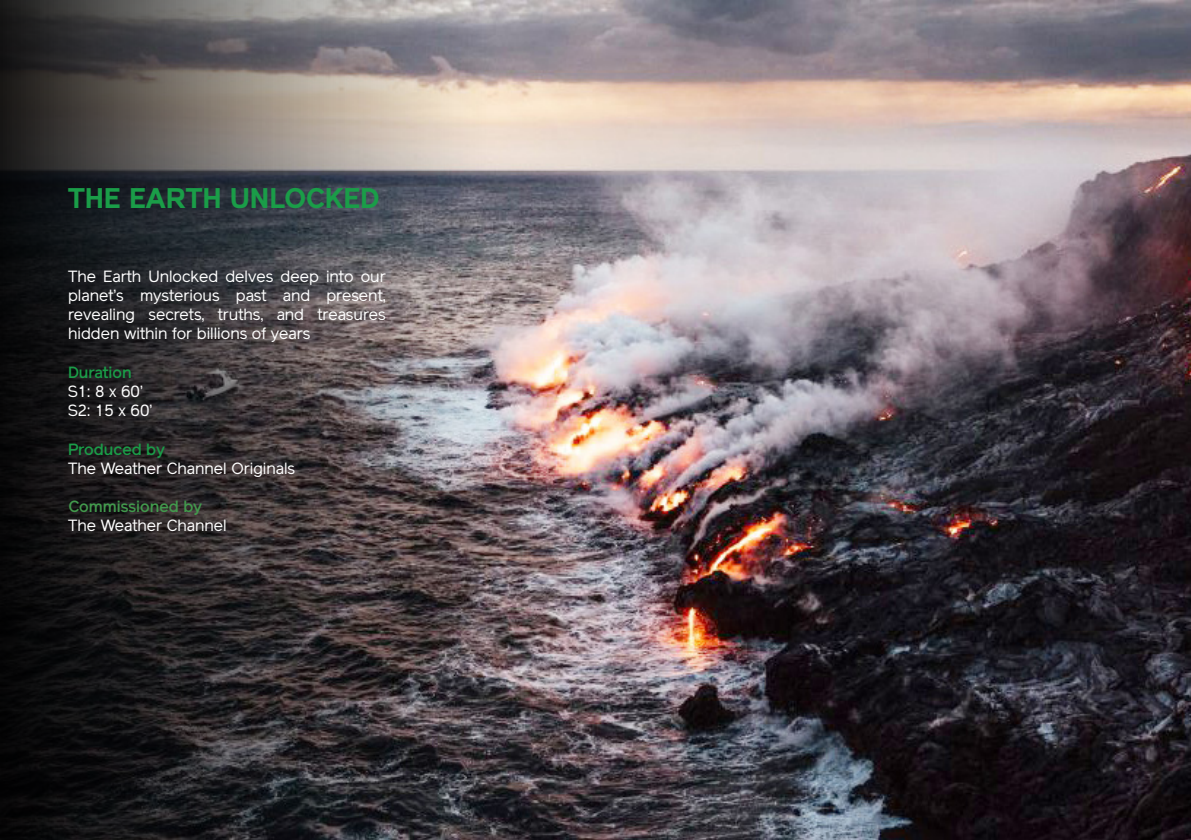
<style>
.page{position:relative;width:1191px;height:840px;background:#fff}
.page>*{position:absolute;margin:0;border:0;box-sizing:border-box;transform-origin:0 0}
.t1{font:700 28px "Reader";color:#1a9d48}
.t2{font:16px/19.2px "Reader";color:#fff;text-align:justify}
.t3{font:500 16px "Reader";color:#1a9d48}
.t4{font:500 16px "Reader";color:#429a4d}
</style>
<div class="page">
<img style="left:590px;top:0;width:601px;height:839px">
<img style="left:0;top:0;width:590px;height:839px">
<p class="t1" style="left:68px;top:182px;width:313px">THE EARTH UNLOCKED</p>
<p class="t2" style="left:68px;top:266px;width:319px">The Earth Unlocked delves deep into our planet’s mysterious past and present, revealing secrets, truths, and treasures hidden within for billions of years</p>
<p class="t3" style="left:68px;top:362px;width:65px">Duration</p>
<p class="t2" style="left:68px;top:381px;width:76px">S1: 8 x 60’</p>
<p class="t2" style="left:68px;top:400px;width:86px">S2: 15 x 60’</p>
<p class="t3" style="left:68px;top:439px;width:99px">Produced by</p>
<p class="t2" style="left:68px;top:458px;width:229px">The Weather Channel Originals</p>
<p class="t4" style="left:68px;top:497px;width:136px">Commissioned by</p>
<p class="t2" style="left:68px;top:516px;width:160px">The Weather Channel</p>
</div>
